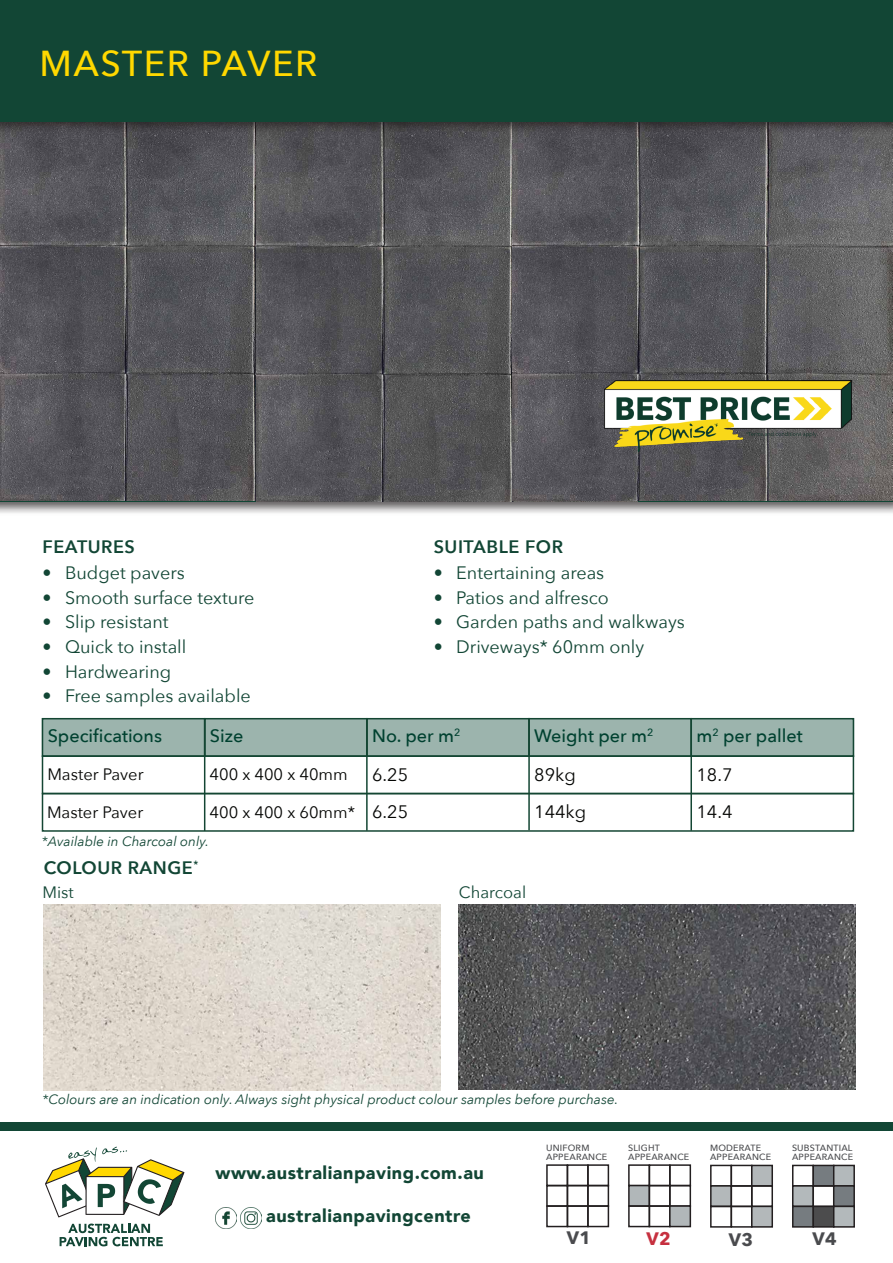
<style>
.page{position:relative;width:893px;height:1263px;background:#fff}
.page>*{position:absolute;margin:0;border:0;box-sizing:border-box;transform-origin:0 0}
.t1{font:500 36px "Avenir Next";letter-spacing:.04em;color:#ffd800}
.t2{font:18px "Avenir Next";color:#124635}
.t3{font:900 18px "Avenir";letter-spacing:.03em;color:#124635}
.t4{font:500 18px "Avenir Next";color:#004130}
.body{font:600 18px "Avenir Next";letter-spacing:.03em;color:#124635}
.t5{font:18px "Avenir Next";color:#040503}
.body-2{font:700 18px "Avenir Next";color:#4a4b4e}
.body-3{font:700 18px "Avenir Next";color:#c6303f}
.t6{font:16.5px "Avenir Next";color:#040503}
.body_heading{font:16.5px "Avenir Next";color:#124635}
.body-4{font:italic 13.5px "Avenir Next";color:#124635}
.body-5{font:500 9px "Avenir Next";letter-spacing:.02em;color:#4a4b4e}
</style>
<div class="page">
<div style="left:0;top:398px;width:893px;height:118px;background:#231f20;opacity:.75"></div>
<img style="left:0;top:135px;width:257px;height:366px">
<img style="left:257px;top:135px;width:256px;height:366px">
<img style="left:513px;top:135px;width:380px;height:366px">
<img style="left:44px;top:904px;width:396px;height:186px">
<img style="left:459px;top:904px;width:396px;height:186px">
<div style="left:42px;top:718px;width:812px;height:39px;background:#9cb4ad"></div>
<div style="left:0;top:0;width:893px;height:135px;background:#231f20;opacity:.75"></div>
<div style="left:0;top:0;width:893px;height:121px;background:#124635"></div>
<img style="left:605px;top:381px;width:246px;height:71px">
<div style="left:42px;top:718px;width:163px;height:39px;border:2px solid #144633"></div>
<div style="left:204px;top:718px;width:164px;height:39px;border:2px solid #144633"></div>
<div style="left:366px;top:718px;width:164px;height:39px;border:2px solid #144633"></div>
<div style="left:528px;top:718px;width:164px;height:39px;border:2px solid #144633"></div>
<div style="left:690px;top:718px;width:164px;height:39px;border:2px solid #144633"></div>
<hr style="left:204px;top:718px;width:1px;height:113px;background:#144633">
<hr style="left:366px;top:718px;width:2px;height:113px;background:#144633">
<div style="left:42px;top:755px;width:812px;height:39px;border:2px solid #144633"></div>
<div style="left:42px;top:793px;width:812px;height:39px;border:2px solid #144633"></div>
<hr style="left:690px;top:718px;width:2px;height:113px;background:#144633">
<hr style="left:528px;top:718px;width:2px;height:112px;background:#144633">
<div style="left:546px;top:1164px;width:22px;height:22px;border:2px solid #231f20"></div>
<div style="left:567px;top:1164px;width:22px;height:22px;border:2px solid #231f20"></div>
<div style="left:587px;top:1164px;width:22px;height:22px;border:2px solid #231f20"></div>
<div style="left:546px;top:1185px;width:22px;height:22px;border:2px solid #231f20"></div>
<div style="left:567px;top:1185px;width:22px;height:22px;border:2px solid #231f20"></div>
<div style="left:587px;top:1185px;width:22px;height:22px;border:2px solid #231f20"></div>
<div style="left:546px;top:1205px;width:22px;height:22px;border:2px solid #231f20"></div>
<div style="left:567px;top:1205px;width:22px;height:22px;border:2px solid #231f20"></div>
<div style="left:587px;top:1205px;width:22px;height:22px;border:2px solid #231f20"></div>
<div style="left:628px;top:1164px;width:22px;height:22px;border:2px solid #231f20"></div>
<div style="left:649px;top:1164px;width:22px;height:22px;border:2px solid #231f20"></div>
<div style="left:669px;top:1164px;width:22px;height:22px;border:2px solid #231f20"></div>
<div style="left:629px;top:1185px;width:20px;height:21px;background:#b1b7b9"></div>
<div style="left:628px;top:1185px;width:22px;height:22px;border:2px solid #231f20"></div>
<div style="left:649px;top:1185px;width:22px;height:22px;border:2px solid #231f20"></div>
<div style="left:669px;top:1185px;width:22px;height:22px;border:2px solid #231f20"></div>
<div style="left:628px;top:1205px;width:22px;height:22px;border:2px solid #231f20"></div>
<div style="left:649px;top:1205px;width:22px;height:22px;border:2px solid #231f20"></div>
<div style="left:670px;top:1206px;width:20px;height:20px;background:#b1b7b9"></div>
<div style="left:669px;top:1205px;width:22px;height:22px;border:2px solid #231f20"></div>
<div style="left:710px;top:1165px;width:22px;height:22px;border:2px solid #231f20"></div>
<div style="left:731px;top:1165px;width:21px;height:22px;border:2px solid #231f20"></div>
<div style="left:752px;top:1165px;width:20px;height:21px;background:#b3b8ba"></div>
<div style="left:751px;top:1165px;width:22px;height:22px;border:2px solid #231f20"></div>
<div style="left:711px;top:1186px;width:20px;height:20px;background:#b3b8ba"></div>
<div style="left:710px;top:1185px;width:22px;height:22px;border:2px solid #231f20"></div>
<div style="left:731px;top:1185px;width:21px;height:22px;border:2px solid #231f20"></div>
<div style="left:751px;top:1185px;width:22px;height:22px;border:2px solid #231f20"></div>
<div style="left:710px;top:1206px;width:22px;height:21px;border:2px solid #231f20"></div>
<div style="left:731px;top:1206px;width:21px;height:21px;border:2px solid #231f20"></div>
<div style="left:752px;top:1206px;width:20px;height:21px;background:#b3b8ba"></div>
<div style="left:751px;top:1206px;width:22px;height:21px;border:2px solid #231f20"></div>
<div style="left:792px;top:1165px;width:22px;height:22px;border:2px solid #231f20"></div>
<div style="left:813px;top:1165px;width:21px;height:21px;background:#767c80"></div>
<div style="left:812px;top:1165px;width:22px;height:22px;border:2px solid #231f20"></div>
<div style="left:834px;top:1165px;width:20px;height:21px;background:#b3b9bb"></div>
<div style="left:833px;top:1165px;width:22px;height:22px;border:2px solid #231f20"></div>
<div style="left:793px;top:1186px;width:20px;height:20px;background:#b3b9bb"></div>
<div style="left:792px;top:1185px;width:22px;height:22px;border:2px solid #231f20"></div>
<div style="left:812px;top:1185px;width:22px;height:22px;border:2px solid #231f20"></div>
<div style="left:834px;top:1186px;width:20px;height:20px;background:#767c80"></div>
<div style="left:833px;top:1185px;width:22px;height:22px;border:2px solid #231f20"></div>
<div style="left:793px;top:1206px;width:20px;height:21px;background:#767c80"></div>
<div style="left:792px;top:1206px;width:22px;height:21px;border:2px solid #231f20"></div>
<div style="left:813px;top:1206px;width:21px;height:21px;background:#4c4c4d"></div>
<div style="left:812px;top:1206px;width:22px;height:21px;border:2px solid #231f20"></div>
<div style="left:834px;top:1206px;width:20px;height:21px;background:#b3b9bb"></div>
<div style="left:833px;top:1206px;width:22px;height:21px;border:2px solid #231f20"></div>
<div style="left:0;top:1123px;width:893px;height:8px;background:#124635"></div>
<svg style="left:60px;top:1223px;width:103px;height:23px"></svg>
<svg style="left:45px;top:1147px;width:139px;height:70px"></svg>
<img style="left:215px;top:1207px;width:21px;height:21px">
<img style="left:241px;top:1207px;width:21px;height:21px">
<p class="t1" style="left:40px;top:33px;width:279px">MASTER PAVER</p>
<p class="body" style="left:42px;top:531px;width:94px">FEATURES</p>
<p class="t2" style="left:42px;top:558px;width:144px">• Budget pavers</p>
<p class="t2" style="left:42px;top:582px;width:214px">• Smooth surface texture</p>
<p class="t2" style="left:42px;top:607px;width:128px">• Slip resistant</p>
<p class="t2" style="left:42px;top:631px;width:145px">• Quick to install</p>
<p class="t2" style="left:42px;top:656px;width:130px">• Hardwearing</p>
<p class="t2" style="left:42px;top:681px;width:210px">• Free samples available</p>
<p class="body" style="left:434px;top:531px;width:131px">SUITABLE FOR</p>
<p class="t2" style="left:434px;top:558px;width:172px">• Entertaining areas</p>
<p class="t2" style="left:434px;top:582px;width:176px">• Patios and alfresco</p>
<p class="t2" style="left:434px;top:607px;width:253px">• Garden paths and walkways</p>
<p class="t2" style="left:434px;top:631px;width:212px">• Driveways* 60mm only</p>
<p class="t4" style="left:48px;top:720px;width:116px">Specifications</p>
<p class="t4" style="left:210px;top:720px;width:35px">Size</p>
<p class="t4" style="left:372px;top:720px;width:90px">No. per m<sup>2</sup></p>
<p class="t4" style="left:534px;top:720px;width:121px">Weight per m<sup>2</sup></p>
<p class="t4" style="left:696px;top:720px;width:108px">m<sup>2</sup> per pallet</p>
<p class="t6" style="left:47px;top:760px;width:98px">Master Paver</p>
<p class="t6" style="left:210px;top:760px;width:140px">400 x 400 x 40mm</p>
<p class="t5" style="left:372px;top:759px;width:38px">6.25</p>
<p class="t5" style="left:534px;top:759px;width:43px">89kg</p>
<p class="t5" style="left:696px;top:759px;width:38px">18.7</p>
<p class="t6" style="left:47px;top:798px;width:98px">Master Paver</p>
<p class="t6" style="left:210px;top:798px;width:147px">400 x 400 x 60mm*</p>
<p class="t5" style="left:372px;top:797px;width:38px">6.25</p>
<p class="t5" style="left:534px;top:797px;width:53px">144kg</p>
<p class="t5" style="left:696px;top:797px;width:38px">14.4</p>
<p class="body-4" style="left:42px;top:829px;width:169px">*Available in Charcoal only.</p>
<p class="body" style="left:44px;top:852px;width:156px">COLOUR RANGE<sup>*</sup></p>
<p class="body_heading" style="left:43px;top:878px;width:33px">Mist</p>
<p class="body_heading" style="left:459px;top:878px;width:69px">Charcoal</p>
<p class="body-4" style="left:43px;top:1088px;width:577px">*Colours are an indication only. Always sight physical product colour samples before purchase.</p>
<p class="t3" style="left:215px;top:1158px;width:270px">www.australianpaving.com.au</p>
<p class="t3" style="left:266px;top:1200px;width:206px">australianpavingcentre</p>
<p class="body-5" style="left:546px;top:1140px;width:45px">UNIFORM</p>
<p class="body-5" style="left:546px;top:1150px;width:63px">APPEARANCE</p>
<p class="body-5" style="left:628px;top:1140px;width:33px">SLIGHT</p>
<p class="body-5" style="left:628px;top:1150px;width:63px">APPEARANCE</p>
<p class="body-5" style="left:710px;top:1140px;width:53px">MODERATE</p>
<p class="body-5" style="left:710px;top:1150px;width:63px">APPEARANCE</p>
<p class="body-5" style="left:792px;top:1140px;width:62px">SUBSTANTIAL</p>
<p class="body-5" style="left:792px;top:1150px;width:63px">APPEARANCE</p>
<p class="body-2" style="left:567px;top:1222px;width:26px">V1</p>
<p class="body-3" style="left:647px;top:1223px;width:26px">V2</p>
<p class="body-2" style="left:729px;top:1224px;width:26px">V3</p>
<p class="body-2" style="left:812px;top:1223px;width:26px">V4</p>
</div>
